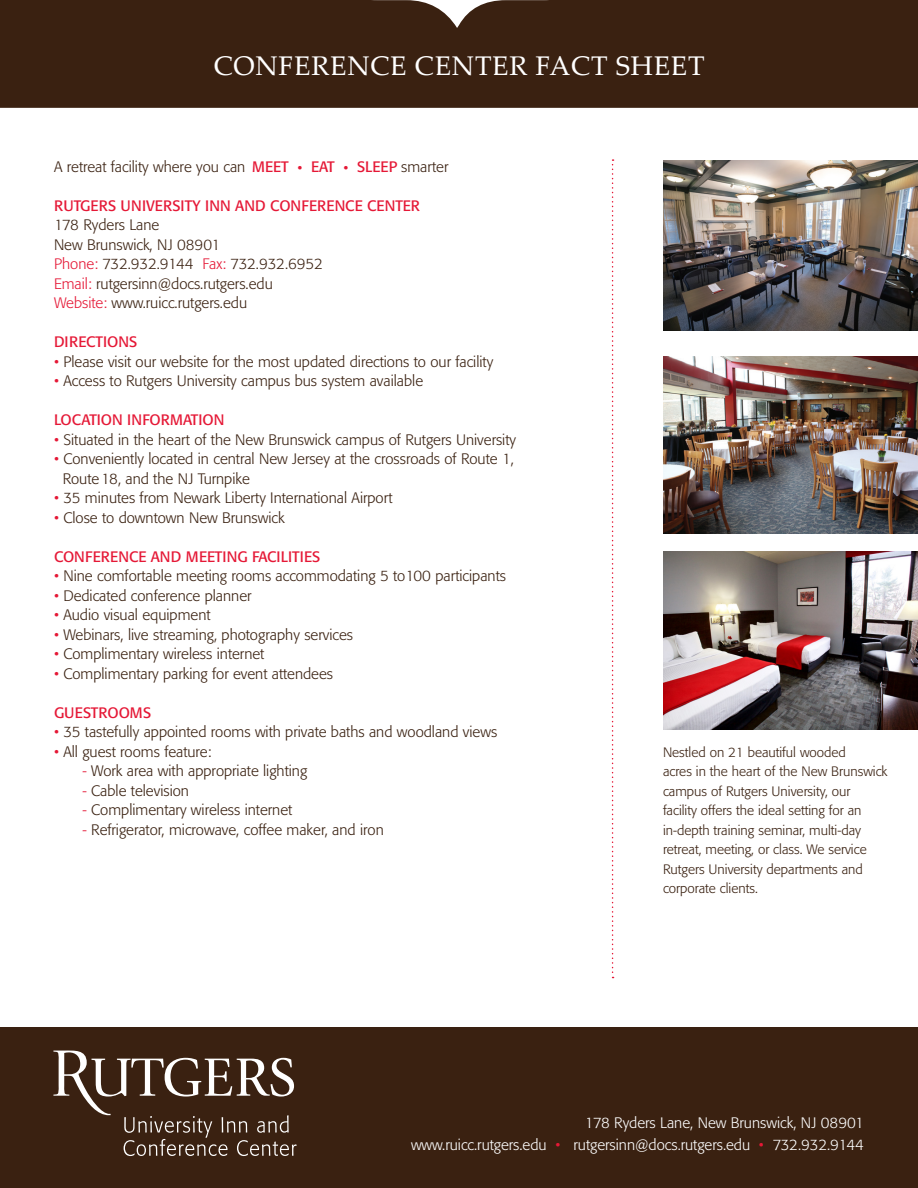
<style>
.page{position:relative;width:918px;height:1188px;background:#fff}
.page>*{position:absolute;margin:0;border:0;box-sizing:border-box;transform-origin:0 0}
.t1{font:27px "Palatino Linotype";letter-spacing:.025em;color:#fff}
.t2{font:300 15px/19.5px "Formata";color:#3a2111}
.t3{font:15px "Formata";color:#e51836}
.t4{font:300 15px/22.5px "Formata";color:#fff;text-align:right}
.t5{font:300 13.5px/19.5px "Formata";color:#3a2111}
.s1{font-weight:400;color:#e51836}
.s2{color:#e51836}
</style>
<div class="page">
<div style="left:0;top:1027px;width:918px;height:161px;background:#3a2111"></div>
<svg style="left:53px;top:1051px;width:244px;height:105px"></svg>
<div style="left:0;top:0;width:918px;height:108px;background:#3a2111"></div>
<img style="left:663px;top:356px;width:255px;height:178px">
<img style="left:663px;top:160px;width:255px;height:170px">
<img style="left:663px;top:552px;width:255px;height:178px">
<svg style="left:612px;top:159px;width:2px;height:819px"></svg>
<p class="t1" style="left:214px;top:47px;width:492px">CONFERENCE CENTER FACT SHEET</p>
<p class="t2" style="left:54px;top:157px;width:396px">A retreat facility where you can <span class="s1">MEET</span> <span class="s2">•</span> <span class="s1">EAT</span> <span class="s2">•</span> <span class="s1">SLEEP</span> smarter</p>
<p class="t3" style="left:54px;top:196px;width:368px">RUTGERS UNIVERSITY INN AND CONFERENCE CENTER</p>
<p class="t2" style="left:54px;top:215px;width:107px">178 Ryders Lane</p>
<p class="t2" style="left:54px;top:235px;width:168px">New Brunswick, NJ 08901</p>
<p class="t2" style="left:54px;top:254px;width:270px"><span class="s2">Phone:</span> 732.932.9144 <span class="s2">Fax:</span> 732.932.6952</p>
<p class="t2" style="left:54px;top:274px;width:220px"><span class="s2">Email:</span> rutgersinn@docs.rutgers.edu</p>
<p class="t2" style="left:54px;top:293px;width:195px"><span class="s2">Website:</span> www.ruicc.rutgers.edu</p>
<p class="t3" style="left:54px;top:333px;width:85px">DIRECTIONS</p>
<p class="t2" style="left:54px;top:352px;width:441px"><span class="s2">•</span> Please visit our website for the most updated directions to our facility</p>
<p class="t2" style="left:54px;top:371px;width:371px"><span class="s2">•</span> Access to Rutgers University campus bus system available</p>
<p class="t3" style="left:54px;top:411px;width:172px">LOCATION INFORMATION</p>
<p class="t2" style="left:54px;top:430px;width:464px"><span class="s2">•</span> Situated in the heart of the New Brunswick campus of Rutgers University</p>
<p class="t2" style="left:63px;top:449px;width:453px;text-indent:-9px"><span class="s2">•</span> Conveniently located in central New Jersey at the crossroads of Route 1,<br>Route18, and the NJ Turnpike</p>
<p class="t2" style="left:54px;top:488px;width:340px"><span class="s2">•</span> 35 minutes from Newark Liberty International Airport</p>
<p class="t2" style="left:54px;top:508px;width:232px"><span class="s2">•</span> Close to downtown New Brunswick</p>
<p class="t3" style="left:54px;top:547px;width:268px">CONFERENCE AND MEETING FACILITIES</p>
<p class="t2" style="left:54px;top:566px;width:454px"><span class="s2">•</span> Nine comfortable meeting rooms accommodating 5 to100 participants</p>
<p class="t2" style="left:54px;top:586px;width:199px"><span class="s2">•</span> Dedicated conference planner</p>
<p class="t2" style="left:54px;top:605px;width:158px"><span class="s2">•</span> Audio visual equipment</p>
<p class="t2" style="left:54px;top:625px;width:301px"><span class="s2">•</span> Webinars, live streaming, photography services</p>
<p class="t2" style="left:54px;top:644px;width:212px"><span class="s2">•</span> Complimentary wireless internet</p>
<p class="t2" style="left:54px;top:664px;width:281px"><span class="s2">•</span> Complimentary parking for event attendees</p>
<p class="t3" style="left:54px;top:703px;width:99px">GUESTROOMS</p>
<p class="t2" style="left:54px;top:722px;width:445px"><span class="s2">•</span> 35 tastefully appointed rooms with private baths and woodland views</p>
<p class="t2" style="left:54px;top:742px;width:159px"><span class="s2">•</span> All guest rooms feature:</p>
<p class="t2" style="left:82px;top:761px;width:226px"><span class="s2">-</span> Work area with appropriate lighting</p>
<p class="t2" style="left:82px;top:781px;width:108px"><span class="s2">-</span> Cable television</p>
<p class="t2" style="left:82px;top:800px;width:211px"><span class="s2">-</span> Complimentary wireless internet</p>
<p class="t2" style="left:82px;top:820px;width:303px"><span class="s2">-</span> Refrigerator, microwave, coffee maker, and iron</p>
<p class="t5" style="left:663px;top:743px;width:226px">Nestled on 21 beautiful wooded<br>acres in the heart of the New Brunswick campus of Rutgers University, our facility offers the ideal setting for an in-depth training seminar, multi-day retreat, meeting, or class. We service Rutgers University departments and corporate clients.</p>
<p class="t4" style="left:411px;top:1111px;width:454px">178 Ryders Lane, New Brunswick, NJ 08901<br>www.ruicc.rutgers.edu <span class="s2">•</span> rutgersinn@docs.rutgers.edu <span class="s2">•</span> 732.932.9144</p>
</div>
